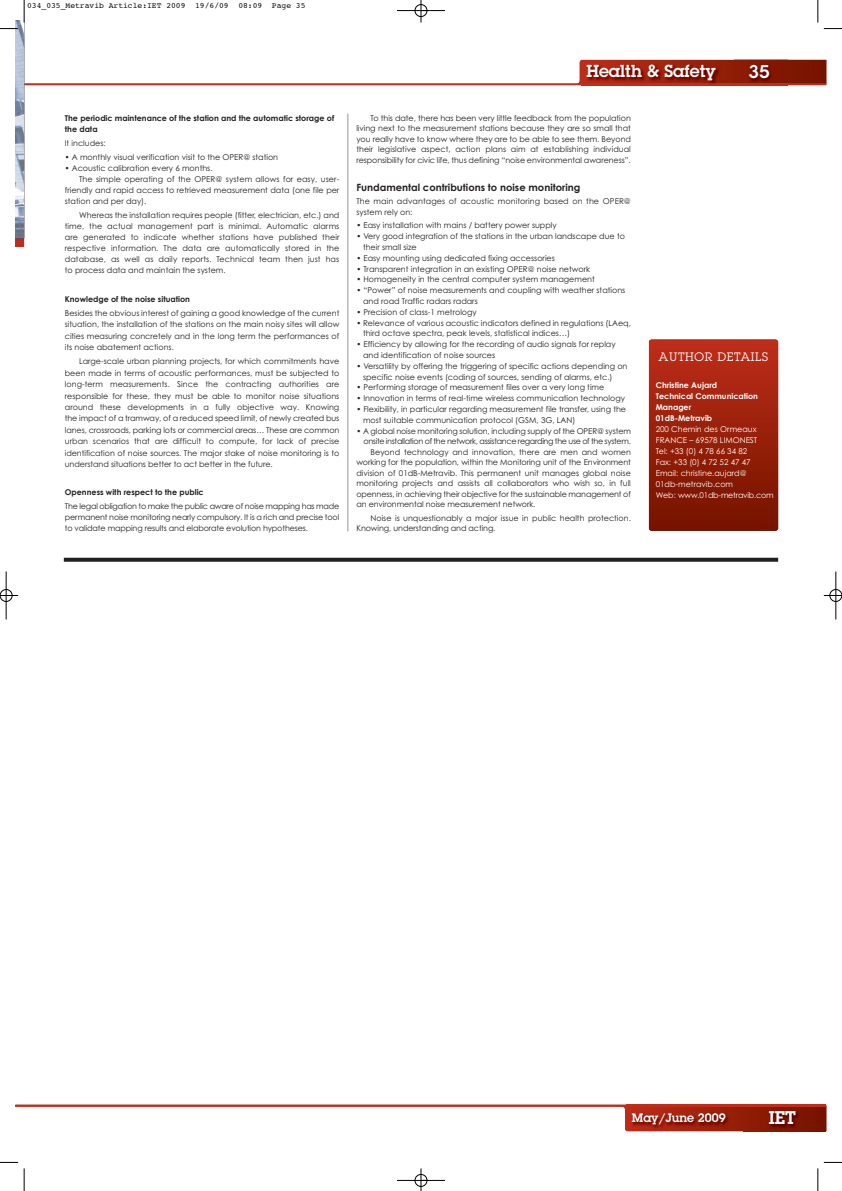
<style>
.page{position:relative;width:842px;height:1191px;background:#fff}
.page>*{position:absolute;margin:0;border:0;box-sizing:border-box;transform-origin:0 0}
.t1{font:600 18px "Lubalin Graph";color:#fff}
.t2{font:600 17px "Lubalin Graph";color:#fff}
.t3{font:12px "Lubalin Graph";letter-spacing:.055em;color:#fff}
.t4{font:600 12px "Lubalin Graph";color:#fff}
.t5{font:700 10px "Century Gothic";color:#231f20}
.t6{font:8px/11.4px "Century Gothic";color:#231f20}
.t7{font:8px/11px "Century Gothic";color:#fff}
.t8{font:700 8px/11.1px "Century Gothic";color:#231f20}
.t9{font:8px "Century Gothic";letter-spacing:-.04em;color:#231f20}
.t10{font:700 8px/11px "Century Gothic";color:#fff}
.t11{font:8px "Courier";color:#000}
</style>
<div class="page">
<hr style="left:24px;top:83px;width:802px;height:2px;background:#c02d19">
<img style="left:581px;top:85px;width:168px;height:1px">
<img style="left:749px;top:85px;width:39px;height:1px">
<svg style="left:577px;top:59px;width:249px;height:25px;background:#932210"></svg>
<svg style="left:620px;top:1104px;width:206px;height:28px;background:#962311"></svg>
<div style="left:649px;top:340px;width:129px;height:191px;background:linear-gradient(to bottom,#be2d19,#731200);border-radius:3px"></div>
<hr style="left:348px;top:114px;width:1px;height:417px;background:#939598">
<hr style="left:16px;top:1105px;width:802px;height:2px;background:#c02d19">
<svg style="left:64px;top:558px;width:714px;height:4px;background:#312d2e"></svg>
<svg style="left:0;top:0;width:25px;height:247px"></svg>
<svg style="left:818px;top:0;width:24px;height:29px"></svg>
<svg style="left:24px;top:1168px;width:1px;height:23px"></svg>
<svg style="left:0;top:1162px;width:18px;height:1px"></svg>
<svg style="left:818px;top:1162px;width:24px;height:29px"></svg>
<hr style="left:397px;top:10px;width:48px;height:1px;background:#000">
<hr style="left:397px;top:1180px;width:48px;height:1px;background:#000">
<hr style="left:6px;top:572px;width:1px;height:48px;background:#000">
<hr style="left:836px;top:572px;width:1px;height:48px;background:#000">
<svg style="left:421px;top:0;width:1px;height:23px"></svg>
<svg style="left:421px;top:1168px;width:1px;height:23px"></svg>
<svg style="left:2px;top:595px;width:16px;height:1px"></svg>
<svg style="left:824px;top:595px;width:16px;height:1px"></svg>
<div style="left:415px;top:4px;width:12px;height:13px;border:1px solid #000;border-radius:50%"></div>
<div style="left:415px;top:1174px;width:12px;height:13px;border:1px solid #000;border-radius:50%"></div>
<div style="left:0;top:589px;width:12px;height:13px;border:1px solid #000;border-radius:50%"></div>
<div style="left:830px;top:589px;width:12px;height:13px;border:1px solid #000;border-radius:50%"></div>
<p class="t11" style="left:27px;top:2px;width:280px">034_035_Metravib Article:IET 2009 19/6/09 08:09 Page 35</p>
<p class="t8" style="left:65px;top:113px;width:271px">The periodic maintenance of the station and the automatic storage of the data</p>
<p class="t6" style="left:65px;top:138px;width:42px">It includes:</p>
<p class="t6" style="left:65px;top:152px;width:215px">• A monthly visual verification visit to the OPER@ station</p>
<p class="t6" style="left:65px;top:163px;width:149px">• Acoustic calibration every 6 months.</p>
<p class="t6" style="left:79px;top:174px;width:262px">The simple operating of the OPER@ system allows for easy, user-</p>
<p class="t6" style="left:65px;top:185px;width:276px">friendly and rapid access to retrieved measurement data (one file per</p>
<p class="t6" style="left:65px;top:196px;width:83px">station and per day).</p>
<p class="t6" style="left:65px;top:210px;width:276px;line-height:11.1px;text-align:justify;text-indent:14px">Whereas the installation requires people (fitter, electrician, etc.) and time, the actual management part is minimal. Automatic alarms are generated to indicate whether stations have published their respective information. The data are automatically stored in the database, as well as daily reports. Technical team then just has to process data and maintain the system.</p>
<p class="t8" style="left:65px;top:294px;width:127px">Knowledge of the noise situation</p>
<p class="t6" style="left:65px;top:308px;width:276px;text-align:justify">Besides the obvious interest of gaining a good knowledge of the current situation, the installation of the stations on the main noisy sites will allow cities measuring concretely and in the long term the performances of its noise abatement actions.</p>
<p class="t6" style="left:65px;top:357px;width:276px;text-align:justify;text-indent:14px">Large-scale urban planning projects, for which commitments have been made in terms of acoustic performances, must be subjected to long-term measurements. Since the contracting authorities are responsible for these, they must be able to monitor noise situations around these developments in a fully objective way. Knowing the impact of a tramway, of a reduced speed limit, of newly created bus lanes, crossroads, parking lots or commercial areas… These are common urban scenarios that are difficult to compute, for lack of precise identification of noise sources. The major stake of noise monitoring is to understand situations better to act better in the future.</p>
<p class="t8" style="left:65px;top:487px;width:140px">Openness with respect to the public</p>
<p class="t6" style="left:65px;top:501px;width:276px;text-align:justify">The legal obligation to make the public aware of noise mapping has made permanent noise monitoring nearly compulsory. It is a rich and precise tool to validate mapping results and elaborate evolution hypotheses.</p>
<h2 class="t2" style="left:587px;top:65px;width:131px">Health &amp; Safety</h2>
<h1 class="t1" style="left:749px;top:65px;width:22px">35</h1>
<p class="t6" style="left:356px;top:113px;width:276px;line-height:10.5px;text-align:justify;text-indent:14px">To this date, there has been very little feedback from the population living next to the measurement stations because they are so small that you really have to know where they are to be able to see them. Beyond their legislative aspect, action plans aim at establishing individual responsibility for civic life, thus defining “noise environmental awareness”.</p>
<p class="t5" style="left:356px;top:184px;width:225px">Fundamental contributions to noise monitoring</p>
<p class="t6" style="left:356px;top:197px;width:276px;line-height:10.5px">The main advantages of acoustic monitoring based on the OPER@ system rely on:</p>
<p class="t6" style="left:356px;top:221px;width:202px">• Easy installation with mains / battery power supply</p>
<p class="t6" style="left:363px;top:232px;width:263px;line-height:10.8px;text-indent:-7px">• Very good integration of the stations in the urban landscape due to their small size</p>
<p class="t6" style="left:356px;top:253px;width:200px">• Easy mounting using dedicated fixing accessories</p>
<p class="t6" style="left:356px;top:264px;width:235px">• Transparent integration in an existing OPER@ noise network</p>
<p class="t6" style="left:356px;top:275px;width:240px">• Homogeneity in the central computer system management</p>
<p class="t6" style="left:363px;top:286px;width:264px;line-height:10.8px;text-indent:-7px">• “Power” of noise measurements and coupling with weather stations and road Traffic radars radars</p>
<p class="t6" style="left:356px;top:307px;width:122px">• Precision of class-1 metrology</p>
<p class="t6" style="left:363px;top:318px;width:269px;line-height:10.8px;text-indent:-7px">• Relevance of various acoustic indicators defined in regulations (LAeq, third octave spectra, peak levels, statistical indices…)</p>
<p class="t6" style="left:363px;top:340px;width:254px;line-height:10.8px;text-indent:-7px">• Efficiency by allowing for the recording of audio signals for replay and identification of noise sources</p>
<p class="t6" style="left:363px;top:361px;width:266px;line-height:10.8px;text-indent:-7px">• Versatility by offering the triggering of specific actions depending on specific noise events (coding of sources, sending of alarms, etc.)</p>
<p class="t6" style="left:356px;top:383px;width:249px">• Performing storage of measurement files over a very long time</p>
<p class="t6" style="left:356px;top:393px;width:270px">• Innovation in terms of real-time wireless communication technology</p>
<p class="t6" style="left:363px;top:404px;width:265px;line-height:10.8px;text-indent:-7px">• Flexibility, in particular regarding measurement file transfer, using the most suitable communication protocol (GSM, 3G, LAN)</p>
<p class="t6" style="left:356px;top:426px;width:276px">• A global noise monitoring solution, including supply of the OPER@ system</p>
<p class="t9" style="left:363px;top:438px;width:269px">onsite installation of the network, assistance regarding the use of the system.</p>
<p class="t6" style="left:371px;top:447px;width:262px">Beyond technology and innovation, there are men and women</p>
<p class="t6" style="left:356px;top:458px;width:276px">working for the population, within the Monitoring unit of the Environment</p>
<p class="t6" style="left:356px;top:468px;width:276px">division of 01dB-Metravib. This permanent unit manages global noise</p>
<p class="t6" style="left:356px;top:479px;width:276px">monitoring projects and assists all collaborators who wish so, in full</p>
<p class="t6" style="left:356px;top:489px;width:276px">openness, in achieving their objective for the sustainable management of</p>
<p class="t6" style="left:356px;top:500px;width:181px">an environmental noise measurement network.</p>
<p class="t6" style="left:356px;top:513px;width:276px;line-height:10.5px;text-indent:14px">Noise is unquestionably a major issue in public health protection.<br>Knowing, understanding and acting.</p>
<h3 class="t3" style="left:659px;top:352px;width:111px">AUTHOR DETAILS</h3>
<p class="t10" style="left:656px;top:380px;width:104px">Christine Aujard<br>Technical Communication<br>Manager<br>01dB-Metravib</p>
<p class="t7" style="left:656px;top:424px;width:119px">200 Chemin des Ormeaux<br>FRANCE – 69578 LIMONEST<br>Tel: +33 (0) 4 78 66 34 82<br>Fax: +33 (0) 4 72 52 47 47<br>Email: christine.aujard@<br>01db-metravib.com<br>Web: www.01db-metravib.com</p>
<h3 class="t4" style="left:632px;top:1113px;width:95px">May/June 2009</h3>
<h1 class="t1" style="left:769px;top:1111px;width:29px">IET</h1>
</div>
